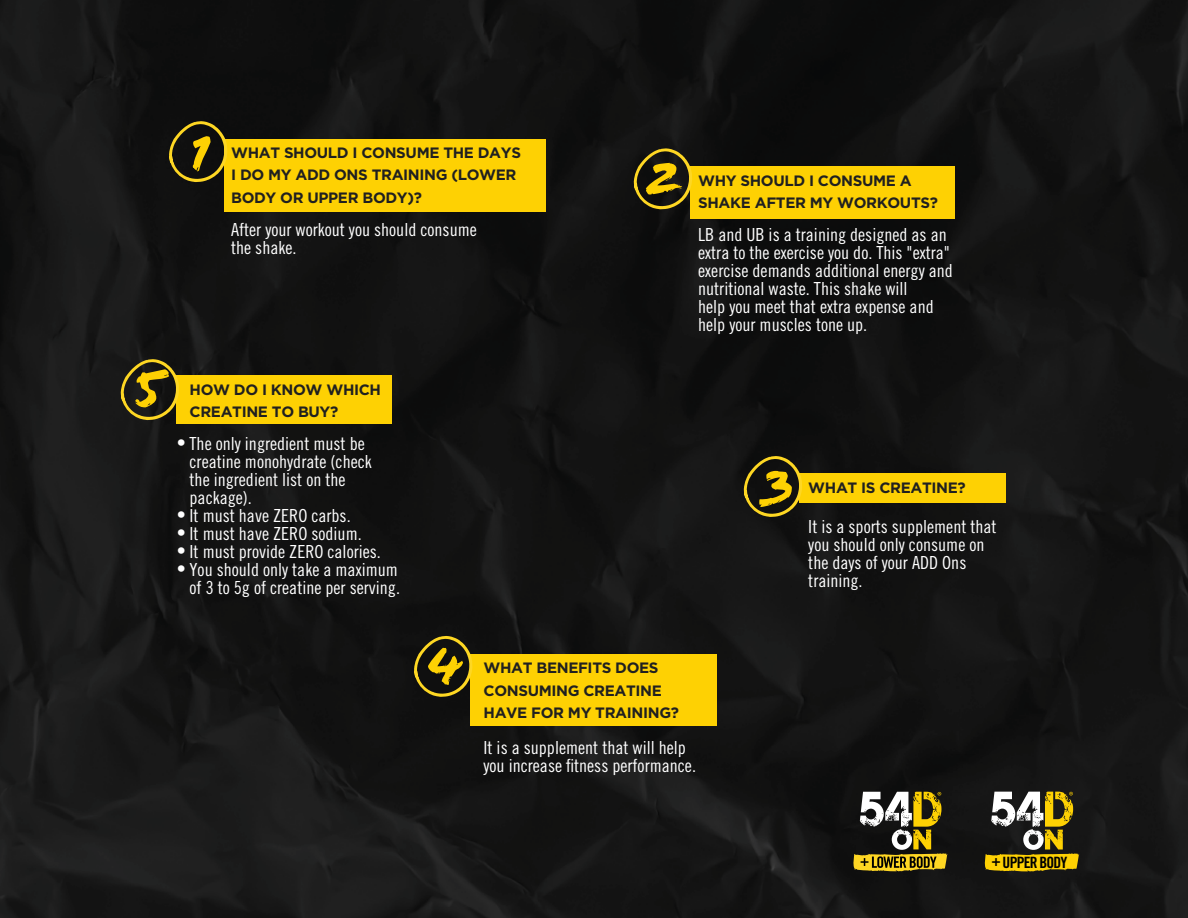
<style>
.page{position:relative;width:1188px;height:918px;background:#fff}
.page>*{position:absolute;margin:0;border:0;box-sizing:border-box;transform-origin:0 0}
.t1{font:54px "Flood Std";color:#fed103}
.t2{font:18px/18px "Trade Gothic LT Std Cn 18";color:#fff}
.t3{font:15.6px "Trade Gothic LT Std Bd Cn 20";letter-spacing:-.05em;color:#000}
.t4{font:700 15px/22.5px "Gotham";letter-spacing:-.025em;color:#202020}
</style>
<div class="page">
<img style="left:0;top:0;width:1188px;height:918px">
<div style="left:690px;top:166px;width:265px;height:53px;background:#fed103"></div>
<svg style="left:949px;top:754px;width:28px;height:1px"></svg>
<div style="left:177px;top:375px;width:215px;height:48px;background:#fed103"></div>
<div style="left:471px;top:654px;width:246px;height:72px;background:#fed103"></div>
<div style="left:225px;top:139px;width:321px;height:73px;background:#fed103"></div>
<svg style="left:169px;top:121px;width:58px;height:61px;background:#373011"></svg>
<svg style="left:634px;top:148px;width:58px;height:61px;background:#383214"></svg>
<div style="left:799px;top:473px;width:207px;height:30px;background:#fed103"></div>
<svg style="left:744px;top:456px;width:58px;height:61px;background:#352f12"></svg>
<svg style="left:414px;top:636px;width:58px;height:61px;background:#362f12"></svg>
<svg style="left:121px;top:359px;width:58px;height:61px;background:#3d3717"></svg>
<svg style="left:984px;top:792px;width:96px;height:80px;background:#817435"></svg>
<svg style="left:852px;top:792px;width:125px;height:80px;background:#5a522e"></svg>
<h1 class="t1" style="left:190px;top:121px;width:23px">1</h1>
<p class="t4" style="left:231px;top:141px;width:291px">WHAT SHOULD I CONSUME THE DAYS<br>I DO MY ADD ONS TRAINING (LOWER<br>BODY OR UPPER BODY)?</p>
<p class="t2" style="left:231px;top:220px;width:247px">After your workout you should consume the shake.</p>
<h1 class="t1" style="left:133px;top:358px;width:33px">5</h1>
<p class="t4" style="left:190px;top:378px;width:193px">HOW DO I KNOW WHICH<br>CREATINE TO BUY?</p>
<p class="t2" style="left:190px;top:434px;width:184px;text-indent:-13px">• The only ingredient must be creatine monohydrate (check the ingredient list on the package).</p>
<p class="t2" style="left:177px;top:506px;width:175px">• It must have ZERO carbs.</p>
<p class="t2" style="left:177px;top:524px;width:186px">• It must have ZERO sodium.</p>
<p class="t2" style="left:177px;top:542px;width:205px">• It must provide ZERO calories.</p>
<p class="t2" style="left:177px;top:560px;width:225px;text-align:right">• You should only take a maximum of 3 to 5g of creatine per serving.</p>
<h1 class="t1" style="left:644px;top:147px;width:41px">2</h1>
<p class="t4" style="left:698px;top:169px;width:241px">WHY SHOULD I CONSUME A<br>SHAKE AFTER MY WORKOUTS?</p>
<p class="t2" style="left:698px;top:226px;width:256px">LB and UB is a training designed as an extra to the exercise you do. This "extra" exercise demands additional energy and nutritional waste. This shake will<br>help you meet that extra expense and help your muscles tone up.</p>
<h1 class="t1" style="left:762px;top:455px;width:34px">3</h1>
<p class="t4" style="left:808px;top:476px;width:159px">WHAT IS CREATINE?</p>
<p class="t2" style="left:808px;top:518px;width:190px">It is a sports supplement that you should only consume on the days of your ADD Ons training.</p>
<h1 class="t1" style="left:426px;top:635px;width:39px">4</h1>
<p class="t4" style="left:484px;top:656px;width:197px">WHAT BENEFITS DOES<br>CONSUMING CREATINE<br>HAVE FOR MY TRAINING?</p>
<p class="t2" style="left:484px;top:739px;width:214px">It is a supplement that will help you increase fitness performance.</p>
<p class="t3" style="left:991px;top:853px;width:78px">+ UPPER BODY</p>
</div>
